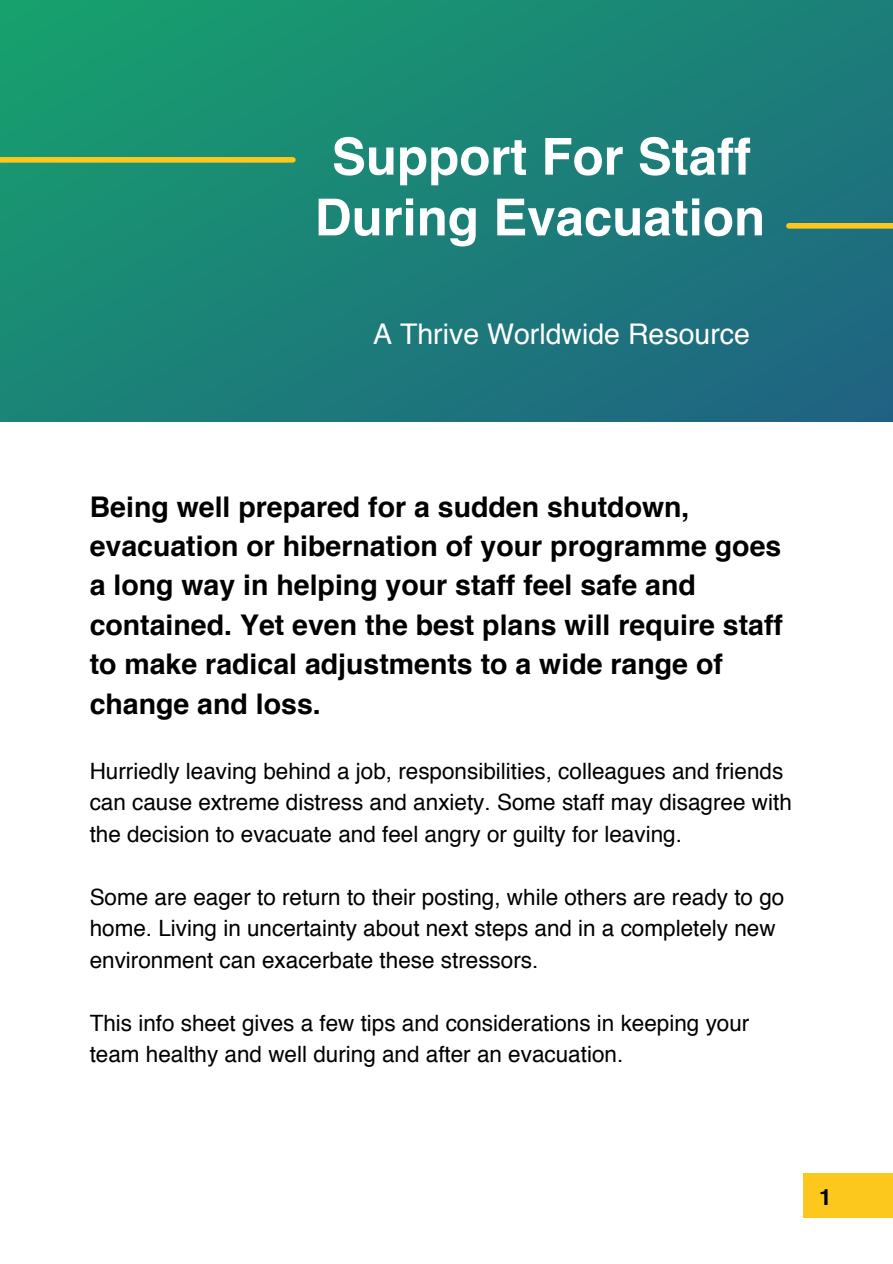
<style>
.page{position:relative;width:893px;height:1264px;background:#fff}
.page>*{position:absolute;margin:0;border:0;box-sizing:border-box;transform-origin:0 0}
.t1{font:700 51px/60.8px "Helvetica";color:#fff;text-align:center}
.t2{font:700 28.5px/39.3px "Helvetica";color:#000}
.t3{font:28.5px "Helvetica";color:#fff}
.t4{font:22.5px/31.5px "Helvetica";color:#000}
.t5{font:700 22.5px "Helvetica";color:#000}
</style>
<div class="page">
<svg style="left:0;top:0;width:892px;height:421px;background:#1b8177"></svg>
<div style="left:0;top:157px;width:293px;height:6px;background:#fcc81d"></div>
<div style="left:803px;top:1173px;width:89px;height:44px;background:#fcc81d"></div>
<div style="left:788px;top:223px;width:104px;height:6px;background:#fcc81d"></div>
<h1 class="t1" style="left:315px;top:130px;width:452px">Support For Staff<br>During Evacuation</h1>
<p class="t3" style="left:373px;top:322px;width:378px">A Thrive Worldwide Resource</p>
<p class="t2" style="left:90px;top:489px;width:694px">Being well prepared for a sudden shutdown, evacuation or hibernation of your programme goes a long way in helping your staff feel safe and contained. Yet even the best plans will require staff to make radical adjustments to a wide range of change and loss.</p>
<p class="t4" style="left:90px;top:757px;width:703px">Hurriedly leaving behind a job, responsibilities, colleagues and friends can cause extreme distress and anxiety. Some staff may disagree with the decision to evacuate and feel angry or guilty for leaving.</p>
<p class="t4" style="left:90px;top:882px;width:696px">Some are eager to return to their posting, while others are ready to go home. Living in uncertainty about next steps and in a completely new environment can exacerbate these stressors.</p>
<p class="t4" style="left:90px;top:1008px;width:661px">This info sheet gives a few tips and considerations in keeping your team healthy and well during and after an evacuation.</p>
<p class="t5" style="left:819px;top:1187px;width:14px">1</p>
</div>
